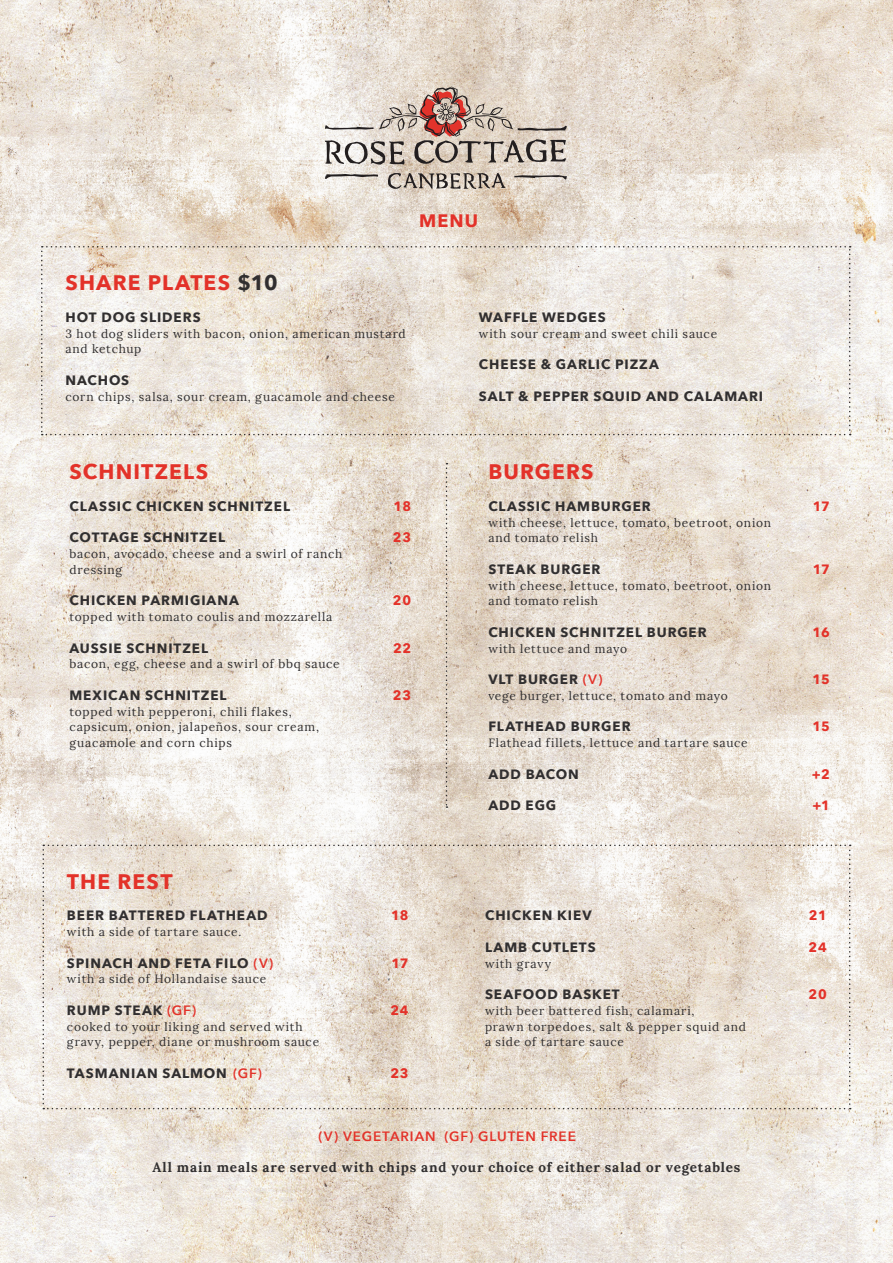
<style>
.page{position:relative;width:893px;height:1263px;background:#fff}
.page>*{position:absolute;margin:0;border:0;box-sizing:border-box;transform-origin:0 0}
.t1{font:700 21px "Avenir Next";letter-spacing:.055em;color:#e33229}
.t2{font:700 18px "Avenir Next";color:#e33229}
.t3{font:700 13.5px "Avenir Next";letter-spacing:.07em;color:#312f30}
.t4{font:700 13.5px "Lora";letter-spacing:.06em;color:#312f30}
.t5{font:700 13.5px "Avenir Next";letter-spacing:.04em;color:#e33229}
.t6{font:600 13.5px "Avenir Next";letter-spacing:.065em;color:#e33229}
.t7{font:12px/15.8px "Lora";letter-spacing:.065em;color:#312f30}
.s1{color:#312f30}
.s2{font-weight:600;color:#e33229}
</style>
<div class="page">
<img style="left:0;top:0;width:893px;height:1263px">
<svg style="left:325px;top:86px;width:242px;height:103px;background:#c8bbb1"></svg>
<svg style="left:41px;top:246px;width:810px;height:189px;background:#eae3d9"></svg>
<svg style="left:43px;top:845px;width:808px;height:264px;background:#e9e0d5"></svg>
<svg style="left:446px;top:463px;width:1px;height:345px"></svg>
<p class="t2" style="left:419px;top:205px;width:60px">MENU</p>
<p class="t1" style="left:65px;top:265px;width:214px">SHARE PLATES <span class="s1">$10</span></p>
<p class="t3" style="left:65px;top:305px;width:137px">HOT DOG SLIDERS</p>
<p class="t7" style="left:65px;top:325px;width:342px">3 hot dog sliders with bacon, onion, american mustard and ketchup</p>
<p class="t3" style="left:65px;top:368px;width:65px">NACHOS</p>
<p class="t7" style="left:65px;top:388px;width:331px">corn chips, salsa, sour cream, guacamole and cheese</p>
<p class="t3" style="left:479px;top:305px;width:128px">WAFFLE WEDGES</p>
<p class="t7" style="left:479px;top:325px;width:240px">with sour cream and sweet chili sauce</p>
<p class="t3" style="left:479px;top:353px;width:181px">CHEESE &amp; GARLIC PIZZA</p>
<p class="t3" style="left:479px;top:384px;width:286px">SALT &amp; PEPPER SQUID AND CALAMARI</p>
<p class="t1" style="left:69px;top:454px;width:140px">SCHNITZELS</p>
<p class="t3" style="left:69px;top:494px;width:222px">CLASSIC CHICKEN SCHNITZEL</p>
<p class="t3" style="left:69px;top:526px;width:157px">COTTAGE SCHNITZEL</p>
<p class="t7" style="left:69px;top:546px;width:274px">bacon, avocado, cheese and a swirl of ranch dressing</p>
<p class="t3" style="left:69px;top:589px;width:171px">CHICKEN PARMIGIANA</p>
<p class="t7" style="left:69px;top:609px;width:264px">topped with tomato coulis and mozzarella</p>
<p class="t3" style="left:69px;top:636px;width:140px">AUSSIE SCHNITZEL</p>
<p class="t7" style="left:69px;top:656px;width:272px">bacon, egg, cheese and a swirl of bbq sauce</p>
<p class="t3" style="left:69px;top:683px;width:159px">MEXICAN SCHNITZEL</p>
<p class="t7" style="left:69px;top:703px;width:251px">topped with pepperoni, chili flakes, capsicum, onion, jalapeños, sour cream, guacamole and corn chips</p>
<p class="t5" style="left:394px;top:494px;width:19px">18</p>
<p class="t5" style="left:393px;top:526px;width:20px">23</p>
<p class="t5" style="left:393px;top:589px;width:20px">20</p>
<p class="t5" style="left:393px;top:636px;width:20px">22</p>
<p class="t5" style="left:393px;top:683px;width:20px">23</p>
<p class="t1" style="left:488px;top:454px;width:107px">BURGERS</p>
<p class="t3" style="left:488px;top:494px;width:164px">CLASSIC HAMBURGER</p>
<p class="t7" style="left:488px;top:514px;width:284px">with cheese, lettuce, tomato, beetroot, onion and tomato relish</p>
<p class="t3" style="left:488px;top:557px;width:114px">STEAK BURGER</p>
<p class="t7" style="left:488px;top:577px;width:284px">with cheese, lettuce, tomato, beetroot, onion and tomato relish</p>
<p class="t3" style="left:488px;top:620px;width:220px">CHICKEN SCHNITZEL BURGER</p>
<p class="t7" style="left:488px;top:640px;width:140px">with lettuce and mayo</p>
<p class="t3" style="left:488px;top:668px;width:116px">VLT BURGER <span class="s2">(V)</span></p>
<p class="t7" style="left:488px;top:688px;width:241px">vege burger, lettuce, tomato and mayo</p>
<p class="t3" style="left:488px;top:715px;width:144px">FLATHEAD BURGER</p>
<p class="t7" style="left:488px;top:735px;width:261px">Flathead fillets, lettuce and tartare sauce</p>
<p class="t3" style="left:488px;top:762px;width:92px">ADD BACON</p>
<p class="t3" style="left:488px;top:794px;width:69px">ADD EGG</p>
<p class="t1" style="left:67px;top:863px;width:107px">THE REST</p>
<p class="t3" style="left:67px;top:904px;width:202px">BEER BATTERED FLATHEAD</p>
<p class="t7" style="left:67px;top:924px;width:176px">with a side of tartare sauce.</p>
<p class="t3" style="left:67px;top:951px;width:208px">SPINACH AND FETA FILO <span class="s2">(V)</span></p>
<p class="t7" style="left:67px;top:971px;width:201px">with a side of Hollandaise sauce</p>
<p class="t3" style="left:67px;top:998px;width:131px">RUMP STEAK <span class="s2">(GF)</span></p>
<p class="t7" style="left:67px;top:1018px;width:254px">cooked to your liking and served with gravy, pepper, diane or mushroom sauce</p>
<p class="t3" style="left:67px;top:1061px;width:197px">TASMANIAN SALMON <span class="s2">(GF)</span></p>
<p class="t5" style="left:391px;top:904px;width:19px">18</p>
<p class="t5" style="left:391px;top:951px;width:19px">17</p>
<p class="t5" style="left:390px;top:998px;width:20px">24</p>
<p class="t5" style="left:390px;top:1061px;width:20px">23</p>
<p class="t3" style="left:485px;top:904px;width:108px">CHICKEN KIEV</p>
<p class="t3" style="left:485px;top:935px;width:112px">LAMB CUTLETS</p>
<p class="t7" style="left:485px;top:955px;width:67px">with gravy</p>
<p class="t3" style="left:485px;top:983px;width:136px">SEAFOOD BASKET</p>
<p class="t7" style="left:485px;top:1003px;width:262px">with beer battered fish, calamari,<br>prawn torpedoes, salt &amp; pepper squid and</p>
<p class="t7" style="left:485px;top:1034px;width:140px">a side of tartare sauce</p>
<p class="t6" style="left:318px;top:1124px;width:259px">(V) VEGETARIAN (GF) GLUTEN FREE</p>
<p class="t4" style="left:152px;top:1159px;width:589px">All main meals are served with chips and your choice of either salad or vegetables</p>
<p class="t5" style="left:813px;top:494px;width:19px">17</p>
<p class="t5" style="left:813px;top:557px;width:19px">17</p>
<p class="t5" style="left:812px;top:620px;width:19px">16</p>
<p class="t5" style="left:812px;top:668px;width:19px">15</p>
<p class="t5" style="left:812px;top:715px;width:19px">15</p>
<p class="t5" style="left:812px;top:762px;width:20px">+2</p>
<p class="t5" style="left:812px;top:794px;width:19px">+1</p>
<p class="t5" style="left:809px;top:904px;width:19px">21</p>
<p class="t5" style="left:808px;top:935px;width:20px">24</p>
<p class="t5" style="left:808px;top:983px;width:20px">20</p>
</div>
